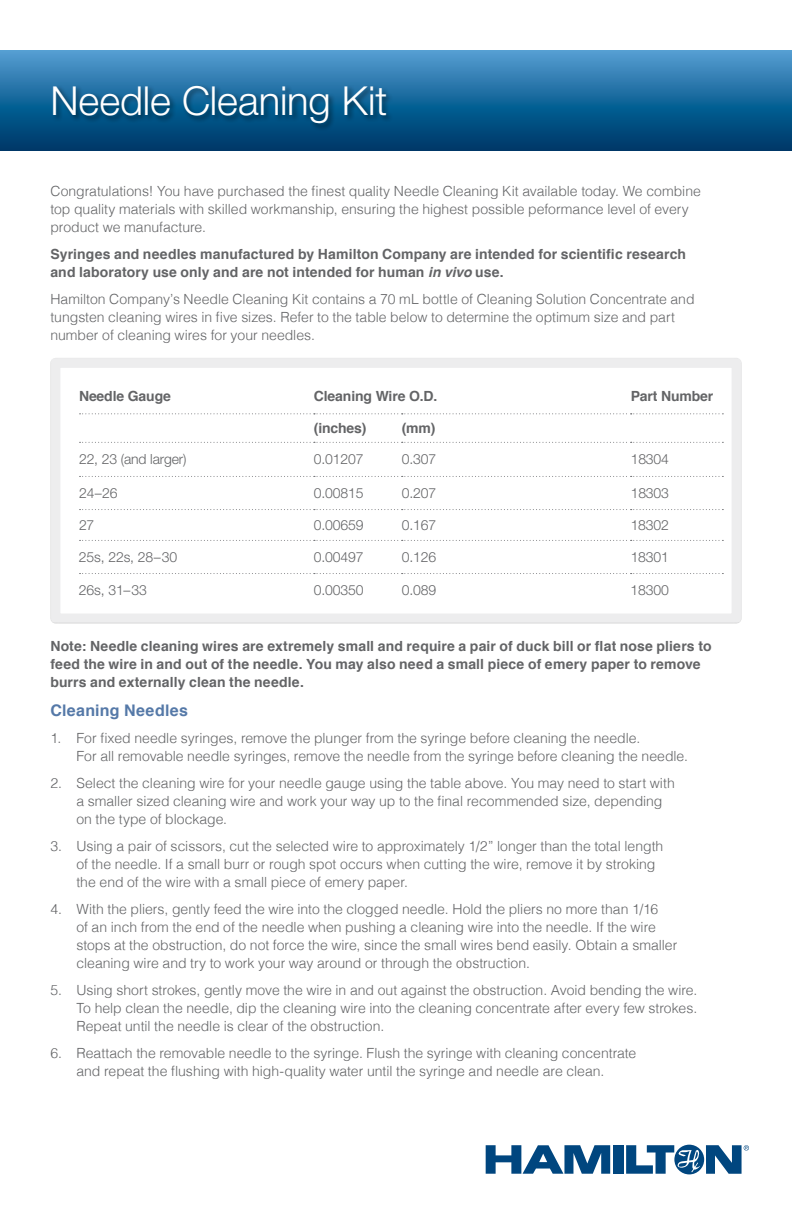
<style>
.page{position:relative;width:792px;height:1224px;background:#fff}
.page>*{position:absolute;margin:0;border:0;box-sizing:border-box;transform-origin:0 0}
.t1{font:300 40px "Helvetica Neue LT Pro";letter-spacing:-.005em;color:#fff}
.t2{font:700 16px "Helvetica";letter-spacing:.02em;color:#5579a8}
.t3{font:300 14px/18px "Helvetica";color:#636466}
.t4{font:700 14px/18px "Helvetica";letter-spacing:.01em;color:#636466}
.t5{font:300 14px "Helvetica Neue LT Pro";letter-spacing:-.01em;color:#636466}
.t6{font:700 14px "Helvetica";letter-spacing:-.01em;color:#636466}
.s1{font-style:italic}
</style>
<div class="page">
<div style="left:613px;top:1145px;width:10px;height:29px;background:#00467f"></div>
<svg style="left:486px;top:1145px;width:124px;height:29px"></svg>
<svg style="left:626px;top:1145px;width:123px;height:29px"></svg>
<svg style="left:0;top:50px;width:792px;height:100px;background:#206a9e"></svg>
<div style="left:52px;top:84px;width:342px;height:47px;background:#000;opacity:.46"></div>
<div style="left:49px;top:356px;width:693px;height:269px;background:#000;opacity:.75"></div>
<svg style="left:80px;top:540px;width:643px;height:1px"></svg>
<svg style="left:80px;top:573px;width:643px;height:1px"></svg>
<svg style="left:80px;top:413px;width:643px;height:1px"></svg>
<svg style="left:80px;top:442px;width:643px;height:1px"></svg>
<svg style="left:80px;top:476px;width:643px;height:1px"></svg>
<svg style="left:80px;top:509px;width:643px;height:1px"></svg>
<h1 class="t1" style="left:50px;top:76px;width:338px">Needle Cleaning Kit</h1>
<p class="t3" style="left:50px;top:181px;width:652px">Congratulations! You have purchased the finest quality Needle Cleaning Kit available today. We combine top quality materials with skilled workmanship, ensuring the highest possible peformance level of every product we manufacture.</p>
<p class="t4" style="left:50px;top:245px;width:637px">Syringes and needles manufactured by Hamilton Company are intended for scientific research and laboratory use only and are not intended for human <span class="s1">in vivo</span> use.</p>
<p class="t3" style="left:50px;top:289px;width:646px">Hamilton Company’s Needle Cleaning Kit contains a 70 mL bottle of Cleaning Solution Concentrate and tungsten cleaning wires in five sizes. Refer to the table below to determine the optimum size and part number of cleaning wires for your needles.</p>
<p class="t6" style="left:79px;top:385px;width:93px">Needle Gauge</p>
<p class="t6" style="left:314px;top:385px;width:125px">Cleaning Wire O.D.</p>
<p class="t6" style="left:631px;top:385px;width:84px">Part Number</p>
<p class="t4" style="left:314px;top:420px;width:54px">(inches)</p>
<p class="t4" style="left:402px;top:420px;width:35px">(mm)</p>
<p class="t5" style="left:79px;top:451px;width:109px">22, 23 (and larger)</p>
<p class="t5" style="left:314px;top:451px;width:51px">0.01207</p>
<p class="t5" style="left:402px;top:451px;width:36px">0.307</p>
<p class="t5" style="left:631px;top:451px;width:40px">18304</p>
<p class="t5" style="left:79px;top:484px;width:40px">24–26</p>
<p class="t5" style="left:314px;top:484px;width:51px">0.00815</p>
<p class="t5" style="left:402px;top:484px;width:36px">0.207</p>
<p class="t5" style="left:631px;top:484px;width:40px">18303</p>
<p class="t5" style="left:79px;top:516px;width:17px">27</p>
<p class="t5" style="left:314px;top:516px;width:51px">0.00659</p>
<p class="t5" style="left:402px;top:516px;width:36px">0.167</p>
<p class="t5" style="left:631px;top:516px;width:40px">18302</p>
<p class="t5" style="left:79px;top:548px;width:100px">25s, 22s, 28–30</p>
<p class="t5" style="left:314px;top:548px;width:51px">0.00497</p>
<p class="t5" style="left:402px;top:548px;width:36px">0.126</p>
<p class="t5" style="left:631px;top:548px;width:40px">18301</p>
<p class="t5" style="left:79px;top:582px;width:70px">26s, 31–33</p>
<p class="t5" style="left:314px;top:582px;width:51px">0.00350</p>
<p class="t5" style="left:402px;top:582px;width:36px">0.089</p>
<p class="t5" style="left:631px;top:582px;width:40px">18300</p>
<p class="t4" style="left:50px;top:637px;width:663px">Note: Needle cleaning wires are extremely small and require a pair of duck bill or flat nose pliers to feed the wire in and out of the needle. You may also need a small piece of emery paper to remove burrs and externally clean the needle.</p>
<p class="t2" style="left:50px;top:697px;width:139px">Cleaning Needles</p>
<p class="t3" style="left:76px;top:728px;width:613px;text-indent:-26px">1. For fixed needle syringes, remove the plunger from the syringe before cleaning the needle.<br>For all removable needle syringes, remove the needle from the syringe before cleaning the needle.</p>
<p class="t3" style="left:76px;top:773px;width:600px;text-indent:-26px">2. Select the cleaning wire for your needle gauge using the table above. You may need to start with a smaller sized cleaning wire and work your way up to the final recommended size, depending on the type of blockage.</p>
<p class="t3" style="left:76px;top:836px;width:588px;text-indent:-26px">3. Using a pair of scissors, cut the selected wire to approximately 1/2” longer than the total length of the needle. If a small burr or rough spot occurs when cutting the wire, remove it by stroking the end of the wire with a small piece of emery paper.</p>
<p class="t3" style="left:76px;top:899px;width:603px;text-indent:-26px">4. With the pliers, gently feed the wire into the clogged needle. Hold the pliers no more than 1/16<br>of an inch from the end of the needle when pushing a cleaning wire into the needle. If the wire stops at the obstruction, do not force the wire, since the small wires bend easily. Obtain a smaller cleaning wire and try to work your way around or through the obstruction.</p>
<p class="t3" style="left:76px;top:980px;width:623px;text-align:justify;text-indent:-26px">5. Using short strokes, gently move the wire in and out against the obstruction. Avoid bending the wire.<br>To help clean the needle, dip the cleaning wire into the cleaning concentrate after every few strokes.<br>Repeat until the needle is clear of the obstruction.</p>
<p class="t3" style="left:50px;top:1043px;width:588px;text-align:center">6. Reattach the removable needle to the syringe. Flush the syringe with cleaning concentrate and repeat the flushing with high-quality water until the syringe and needle are clean.</p>
</div>
